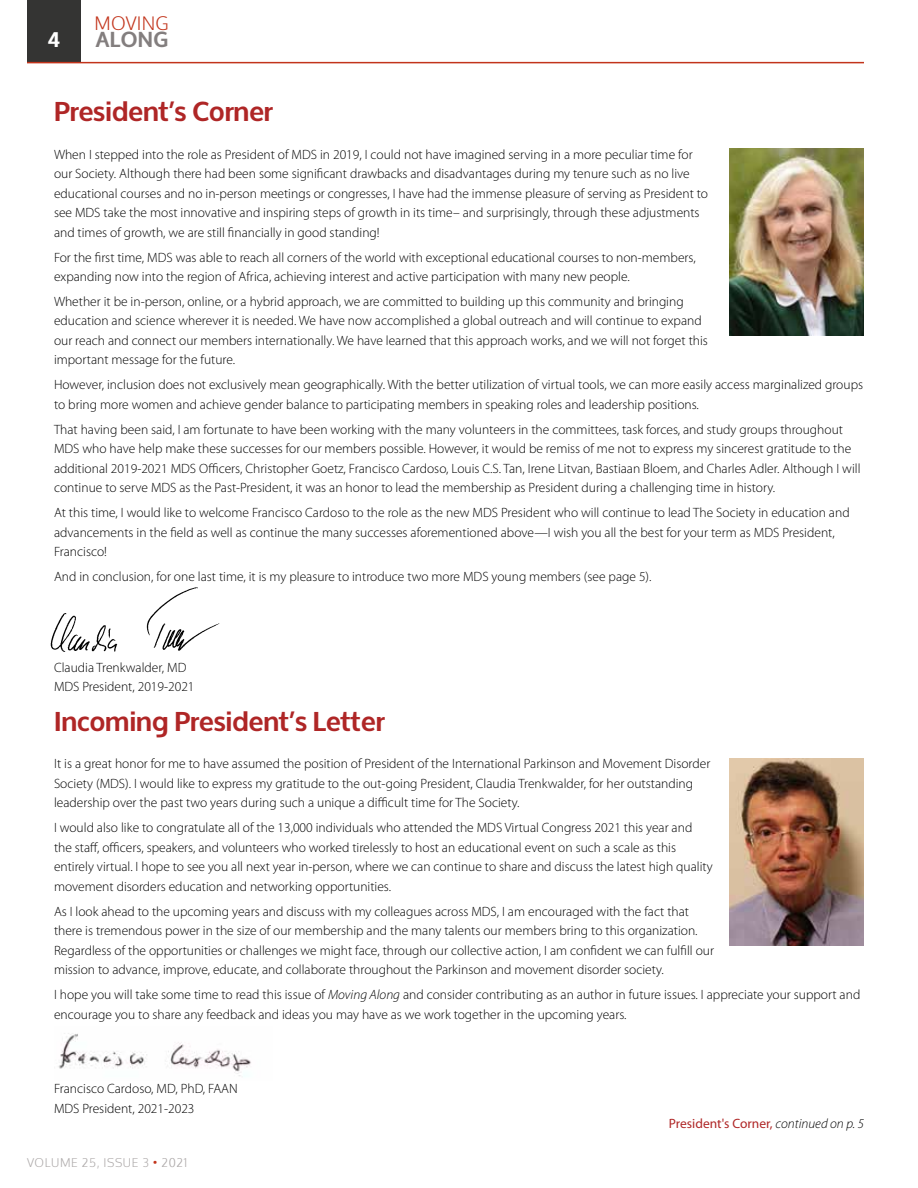
<style>
.page{position:relative;width:918px;height:1188px;background:#fff}
.page>*{position:absolute;margin:0;border:0;box-sizing:border-box;transform-origin:0 0}
.Head{font:700 27px "Oxygen";color:#af2626}
.t1{font:700 21.45px "Oxygen";letter-spacing:.02em;color:#837e7e}
.t2{font:700 21px "Oxygen";color:#fff}
.t3{font:300 18.45px "Oxygen";letter-spacing:.01em;color:#c2341b}
.Body_new__05{font:300 13.5px/19.5px "Myriad Pro";color:#000}
.body_no_lead{font:300 13.5px/19.5px "Myriad Pro";color:#000}
.continued_from{font:13.5px "Myriad Pro";color:#af2626}
.t4{font:300 12px "Oxygen";letter-spacing:.05em;color:#aca8a8}
.s1{font-style:italic}
.s2{color:#c2341b}
.s3{font-weight:300;font-style:italic;color:#000}
</style>
<div class="page">
<div style="left:27px;top:0;width:54px;height:62px;background:#343433"></div>
<hr style="left:27px;top:62px;width:837px;height:1px;background:#c2341b">
<img style="left:729px;top:148px;width:135px;height:188px">
<img style="left:50px;top:587px;width:170px;height:65px">
<img style="left:729px;top:758px;width:135px;height:188px">
<img style="left:58px;top:1033px;width:193px;height:43px">
<h3 class="t2" style="left:48px;top:27px;width:14px">4</h3>
<h3 class="t3" style="left:95px;top:12px;width:76px">MOVING</h3>
<h2 class="t1" style="left:96px;top:26px;width:74px">ALONG</h2>
<p class="Head" style="left:54px;top:95px;width:220px">President’s Corner</p>
<p class="Body_new__05" style="left:54px;top:144px;width:656px">When I stepped into the role as President of MDS in 2019, I could not have imagined serving in a more peculiar time for our Society. Although there had been some significant drawbacks and disadvantages during my tenure such as no live educational courses and no in-person meetings or congresses, I have had the immense pleasure of serving as President to see MDS take the most innovative and inspiring steps of growth in its time– and surprisingly, through these adjustments and times of growth, we are still financially in good standing!</p>
<p class="Body_new__05" style="left:54px;top:247px;width:643px">For the first time, MDS was able to reach all corners of the world with exceptional educational courses to non-members, expanding now into the region of Africa, achieving interest and active participation with many new people.</p>
<p class="Body_new__05" style="left:54px;top:292px;width:655px">Whether it be in-person, online, or a hybrid approach, we are committed to building up this community and bringing education and science wherever it is needed. We have now accomplished a global outreach and will continue to expand our reach and connect our members internationally. We have learned that this approach works, and we will not forget this important message for the future.</p>
<p class="Body_new__05" style="left:54px;top:375px;width:811px">However, inclusion does not exclusively mean geographically. With the better utilization of virtual tools, we can more easily access marginalized groups to bring more women and achieve gender balance to participating members in speaking roles and leadership positions.</p>
<p class="Body_new__05" style="left:54px;top:419px;width:808px">That having been said, I am fortunate to have been working with the many volunteers in the committees, task forces, and study groups throughout MDS who have help make these successes for our members possible. However, it would be remiss of me not to express my sincerest gratitude to the additional 2019-2021 MDS Officers, Christopher Goetz, Francisco Cardoso, Louis C.S. Tan, Irene Litvan, Bastiaan Bloem, and Charles Adler. Although I will continue to serve MDS as the Past-President, it was an honor to lead the membership as President during a challenging time in history.</p>
<p class="Body_new__05" style="left:54px;top:503px;width:797px">At this time, I would like to welcome Francisco Cardoso to the role as the new MDS President who will continue to lead The Society in education and advancements in the field as well as continue the many successes aforementioned above—I wish you all the best for your term as MDS President,<br>Francisco!</p>
<p class="Body_new__05" style="left:54px;top:567px;width:599px">And in conclusion, for one last time, it is my pleasure to introduce two more MDS young members (see page 5).</p>
<p class="body_no_lead" style="left:54px;top:658px;width:142px">Claudia Trenkwalder, MD<br>MDS President, 2019-2021</p>
<p class="Head" style="left:54px;top:705px;width:332px">Incoming President’s Letter</p>
<p class="Body_new__05" style="left:54px;top:754px;width:658px">It is a great honor for me to have assumed the position of President of the International Parkinson and Movement Disorder<br>Society (MDS). I would like to express my gratitude to the out-going President, Claudia Trenkwalder, for her outstanding leadership over the past two years during such a unique a difficult time for The Society.</p>
<p class="Body_new__05" style="left:54px;top:818px;width:660px">I would also like to congratulate all of the 13,000 individuals who attended the MDS Virtual Congress 2021 this year and the staff, officers, speakers, and volunteers who worked tirelessly to host an educational event on such a scale as this entirely virtual. I hope to see you all next year in-person, where we can continue to share and discuss the latest high quality movement disorders education and networking opportunities.</p>
<p class="Body_new__05" style="left:54px;top:901px;width:662px">As I look ahead to the upcoming years and discuss with my colleagues across MDS, I am encouraged with the fact that there is tremendous power in the size of our membership and the many talents our members bring to this organization.<br>Regardless of the opportunities or challenges we might face, through our collective action, I am confident we can fulfill our mission to advance, improve, educate, and collaborate throughout the Parkinson and movement disorder society.</p>
<p class="Body_new__05" style="left:54px;top:985px;width:808px">I hope you will take some time to read this issue of <span class="s1">Moving Along</span> and consider contributing as an author in future issues. I appreciate your support and encourage you to share any feedback and ideas you may have as we work together in the upcoming years.</p>
<p class="body_no_lead" style="left:54px;top:1079px;width:185px">Francisco Cardoso, MD, PhD, FAAN<br>MDS President, 2021-2023</p>
<p class="t4" style="left:27px;top:1155px;width:162px">VOLUME 25, ISSUE 3 <span class="s2">•</span> 2021</p>
<p class="continued_from" style="left:669px;top:1115px;width:197px">President's Corner, <span class="s3">continued on p. 5</span></p>
</div>
